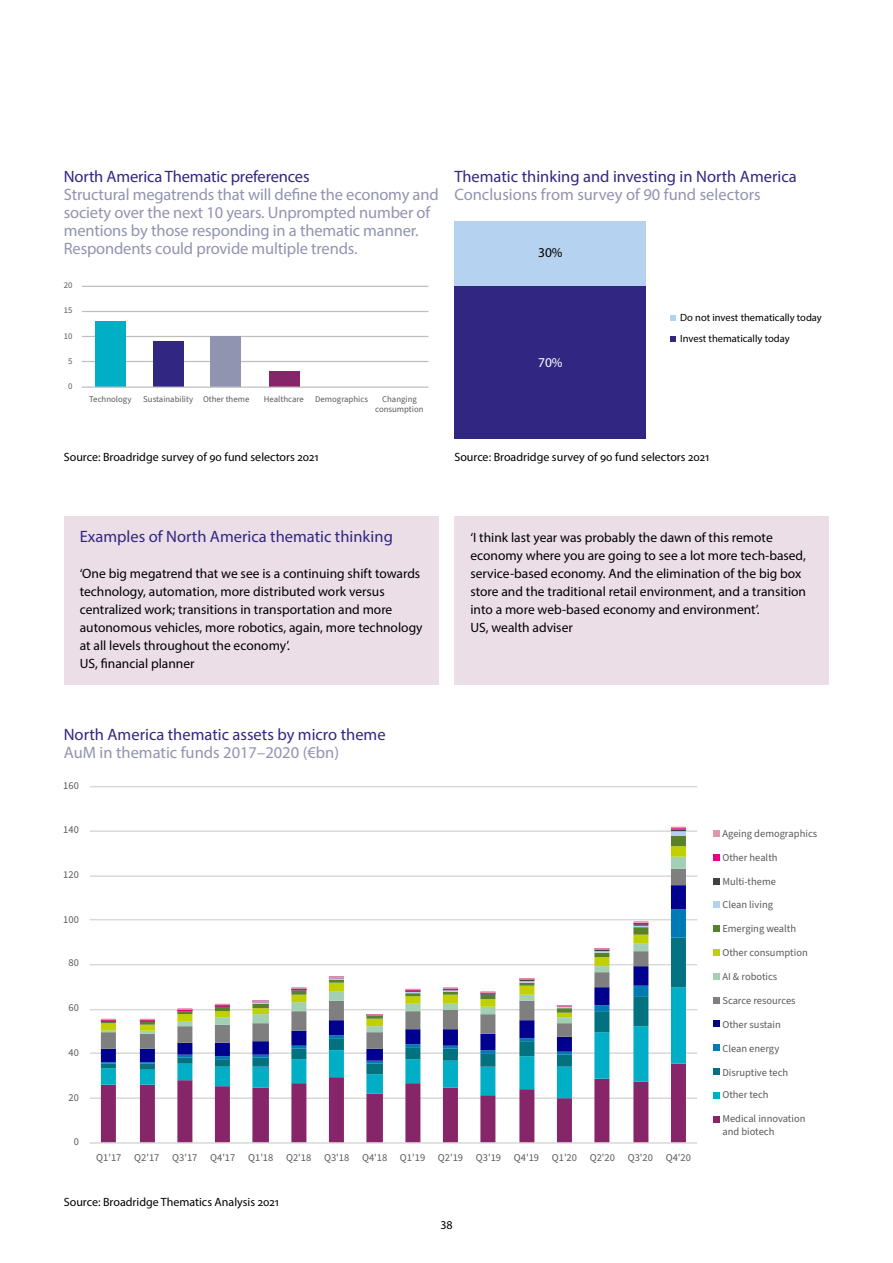
<style>
.page{position:relative;width:893px;height:1263px;background:#fff}
.page>*{position:absolute;margin:0;border:0;box-sizing:border-box;transform-origin:0 0}
.t1{font:16.5px/18px "Myriad Pro";letter-spacing:-.01em;color:#9194b0}
.t2{font:16.5px "Myriad Pro";color:#312783}
.t3{font:13.5px/18px "Myriad Pro";color:#000}
.t4{font:13.5px "Myriad Pro";color:#fff}
.t5{font:12px "Myriad Pro";color:#000}
.t6{font:10.5px/22.5px "Source Sans 3";color:#595959}
.t7{font:10.5px/21.1px "Myriad Pro";color:#000}
.t8{font:8.7px/10.1px "Source Sans 3";color:#595959;text-align:center}
</style>
<div class="page">
<div style="left:64px;top:516px;width:374px;height:46px;background:#ebdee7"></div>
<div style="left:64px;top:552px;width:374px;height:116px;background:#ebdee7"></div>
<div style="left:64px;top:642px;width:374px;height:43px;background:#ebdee7"></div>
<div style="left:454px;top:516px;width:375px;height:116px;background:#ebdee7"></div>
<div style="left:454px;top:606px;width:375px;height:43px;background:#ebdee7"></div>
<div style="left:454px;top:642px;width:375px;height:43px;background:#ebdee7"></div>
<hr style="left:82px;top:361px;width:346px;height:1px;background:#bfbfbf">
<hr style="left:82px;top:336px;width:346px;height:1px;background:#bfbfbf">
<hr style="left:82px;top:311px;width:346px;height:1px;background:#bfbfbf">
<hr style="left:82px;top:286px;width:346px;height:1px;background:#bfbfbf">
<div style="left:270px;top:371px;width:30px;height:16px;background:#862567"></div>
<div style="left:211px;top:336px;width:30px;height:51px;background:#9194b0"></div>
<div style="left:153px;top:341px;width:30px;height:46px;background:#312783"></div>
<div style="left:96px;top:321px;width:30px;height:66px;background:#00aec6"></div>
<hr style="left:82px;top:386px;width:346px;height:2px;background:#bfbfbf">
<div style="left:454px;top:221px;width:192px;height:65px;background:#b5d2f0"></div>
<div style="left:454px;top:286px;width:192px;height:153px;background:#312783"></div>
<svg style="left:670px;top:315px;width:6px;height:6px"></svg>
<svg style="left:670px;top:336px;width:6px;height:6px"></svg>
<hr style="left:90px;top:1097px;width:607px;height:2px;background:#d9d9d9">
<hr style="left:90px;top:1052px;width:607px;height:2px;background:#d9d9d9">
<hr style="left:90px;top:1009px;width:607px;height:1px;background:#d9d9d9">
<hr style="left:90px;top:964px;width:607px;height:1px;background:#d9d9d9">
<hr style="left:90px;top:919px;width:607px;height:1px;background:#d9d9d9">
<hr style="left:90px;top:875px;width:607px;height:2px;background:#d9d9d9">
<hr style="left:90px;top:830px;width:607px;height:2px;background:#d9d9d9">
<hr style="left:90px;top:786px;width:607px;height:1px;background:#d9d9d9">
<svg style="left:101px;top:1098px;width:585px;height:44px"></svg>
<svg style="left:101px;top:1074px;width:585px;height:24px"></svg>
<svg style="left:101px;top:1064px;width:585px;height:10px"></svg>
<svg style="left:101px;top:1049px;width:585px;height:13px"></svg>
<svg style="left:101px;top:1034px;width:585px;height:15px"></svg>
<svg style="left:101px;top:1025px;width:585px;height:6px"></svg>
<svg style="left:101px;top:831px;width:585px;height:191px"></svg>
<svg style="left:101px;top:1019px;width:15px;height:3px"></svg>
<svg style="left:140px;top:1019px;width:15px;height:3px"></svg>
<svg style="left:177px;top:1008px;width:15px;height:3px"></svg>
<svg style="left:215px;top:1004px;width:15px;height:3px"></svg>
<svg style="left:252px;top:1001px;width:17px;height:1px"></svg>
<svg style="left:291px;top:987px;width:15px;height:3px"></svg>
<svg style="left:329px;top:977px;width:15px;height:1px"></svg>
<svg style="left:366px;top:1014px;width:17px;height:2px"></svg>
<svg style="left:405px;top:989px;width:15px;height:3px"></svg>
<svg style="left:443px;top:987px;width:15px;height:3px"></svg>
<svg style="left:480px;top:992px;width:15px;height:3px"></svg>
<svg style="left:519px;top:978px;width:15px;height:3px"></svg>
<svg style="left:557px;top:1005px;width:15px;height:2px"></svg>
<svg style="left:594px;top:948px;width:15px;height:3px"></svg>
<svg style="left:633px;top:921px;width:15px;height:5px"></svg>
<svg style="left:671px;top:827px;width:15px;height:4px"></svg>
<hr style="left:90px;top:1142px;width:607px;height:2px;background:#d9d9d9">
<div style="left:713px;top:830px;width:7px;height:7px;background:#e196aa"></div>
<div style="left:713px;top:854px;width:7px;height:6px;background:#e5007d"></div>
<div style="left:713px;top:878px;width:7px;height:6px;background:#404040"></div>
<div style="left:713px;top:901px;width:7px;height:7px;background:#b5d0ee"></div>
<div style="left:713px;top:925px;width:7px;height:7px;background:#59812a"></div>
<div style="left:713px;top:949px;width:7px;height:7px;background:#c1d100"></div>
<div style="left:713px;top:973px;width:7px;height:6px;background:#a1d1b2"></div>
<div style="left:713px;top:997px;width:7px;height:6px;background:#7f7f7f"></div>
<div style="left:713px;top:1020px;width:7px;height:7px;background:#00008f"></div>
<div style="left:713px;top:1044px;width:7px;height:7px;background:#007ab5"></div>
<div style="left:713px;top:1068px;width:7px;height:7px;background:#027180"></div>
<div style="left:713px;top:1092px;width:7px;height:6px;background:#00aec6"></div>
<div style="left:713px;top:1116px;width:7px;height:6px;background:#862567"></div>
<p class="t2" style="left:64px;top:166px;width:247px">North America Thematic preferences</p>
<p class="t1" style="left:64px;top:185px;width:376px">Structural megatrends that will define the economy and society over the next 10 years. Unprompted number of mentions by those responding in a thematic manner.<br>Respondents could provide multiple trends.</p>
<p class="t8" style="left:64px;top:280px;width:10px">20</p>
<p class="t8" style="left:64px;top:305px;width:10px">15</p>
<p class="t8" style="left:64px;top:331px;width:10px">10</p>
<p class="t8" style="left:68px;top:356px;width:6px">5</p>
<p class="t8" style="left:68px;top:381px;width:6px">0</p>
<p class="t8" style="left:89px;top:394px;width:44px">Technology</p>
<p class="t8" style="left:143px;top:394px;width:108px">Sustainability Other theme</p>
<p class="t8" style="left:264px;top:394px;width:41px">Healthcare</p>
<p class="t8" style="left:315px;top:394px;width:54px">Demographics</p>
<p class="t8" style="left:375px;top:394px;width:50px">Changing consumption</p>
<p class="t5" style="left:64px;top:449px;width:257px">Source: Broadridge survey of 90 fund selectors 2021</p>
<p class="t2" style="left:454px;top:166px;width:344px">Thematic thinking and investing in North America</p>
<p class="t1" style="left:454px;top:185px;width:308px">Conclusions from survey of 90 fund selectors</p>
<p class="t3" style="left:538px;top:243px;width:26px">30%</p>
<p class="t4" style="left:538px;top:354px;width:26px">70%</p>
<p class="t7" style="left:680px;top:307px;width:143px">Do not invest thematically today<br>Invest thematically today</p>
<p class="t5" style="left:454px;top:449px;width:257px">Source: Broadridge survey of 90 fund selectors 2021</p>
<p class="t2" style="left:80px;top:526px;width:315px">Examples of North America thematic thinking</p>
<p class="t3" style="left:80px;top:564px;width:344px">‘One big megatrend that we see is a continuing shift towards technology, automation, more distributed work versus centralized work; transitions in transportation and more autonomous vehicles, more robotics, again, more technology at all levels throughout the economy’.<br>US, financial planner</p>
<p class="t2" style="left:64px;top:724px;width:323px">North America thematic assets by micro theme</p>
<p class="t1" style="left:64px;top:743px;width:277px">AuM in thematic funds 2017–2020 (€bn)</p>
<p class="t6" style="left:63px;top:775px;width:17px">160</p>
<p class="t6" style="left:63px;top:818px;width:17px">140</p>
<p class="t6" style="left:63px;top:863px;width:17px">120</p>
<p class="t6" style="left:63px;top:908px;width:17px">100</p>
<p class="t6" style="left:68px;top:952px;width:12px">80</p>
<p class="t6" style="left:68px;top:997px;width:12px">60</p>
<p class="t6" style="left:68px;top:1042px;width:12px">40</p>
<p class="t6" style="left:68px;top:1087px;width:12px">20</p>
<p class="t6" style="left:74px;top:1130px;width:7px">0</p>
<p class="t3" style="left:470px;top:528px;width:337px">‘I think last year was probably the dawn of this remote economy where you are going to see a lot more tech-based, service-based economy. And the elimination of the big box store and the traditional retail environment, and a transition into a more web-based economy and environment’.<br>US, wealth adviser</p>
<p class="t6" style="left:722px;top:823px;width:96px">Ageing demographics</p>
<p class="t6" style="left:722px;top:847px;width:57px">Other health</p>
<p class="t6" style="left:722px;top:871px;width:55px">Multi-theme<br>Clean living</p>
<p class="t6" style="left:722px;top:917px;width:75px">Emerging wealth</p>
<p class="t6" style="left:722px;top:941px;width:87px">Other consumption</p>
<p class="t6" style="left:722px;top:965px;width:56px">AI &amp; robotics</p>
<p class="t6" style="left:722px;top:989px;width:75px">Scarce resources</p>
<p class="t6" style="left:722px;top:1013px;width:60px">Other sustain</p>
<p class="t6" style="left:722px;top:1037px;width:58px">Clean energy</p>
<p class="t6" style="left:722px;top:1061px;width:67px">Disruptive tech<br>Other tech</p>
<p class="t6" style="left:722px;top:1113px;width:85px;line-height:12.6px">Medical innovation and biotech</p>
<p class="t6" style="left:96px;top:1147px;width:596px">Q1'17 Q2'17 Q3'17 Q4'17 Q1'18 Q2'18 Q3'18 Q4'18 Q1'19 Q2'19 Q3'19 Q4'19 Q1'20 Q2'20 Q3'20 Q4'20</p>
<p class="t5" style="left:64px;top:1195px;width:217px">Source: Broadridge Thematics Analysis 2021</p>
<p class="t5" style="left:440px;top:1218px;width:14px">38</p>
</div>
